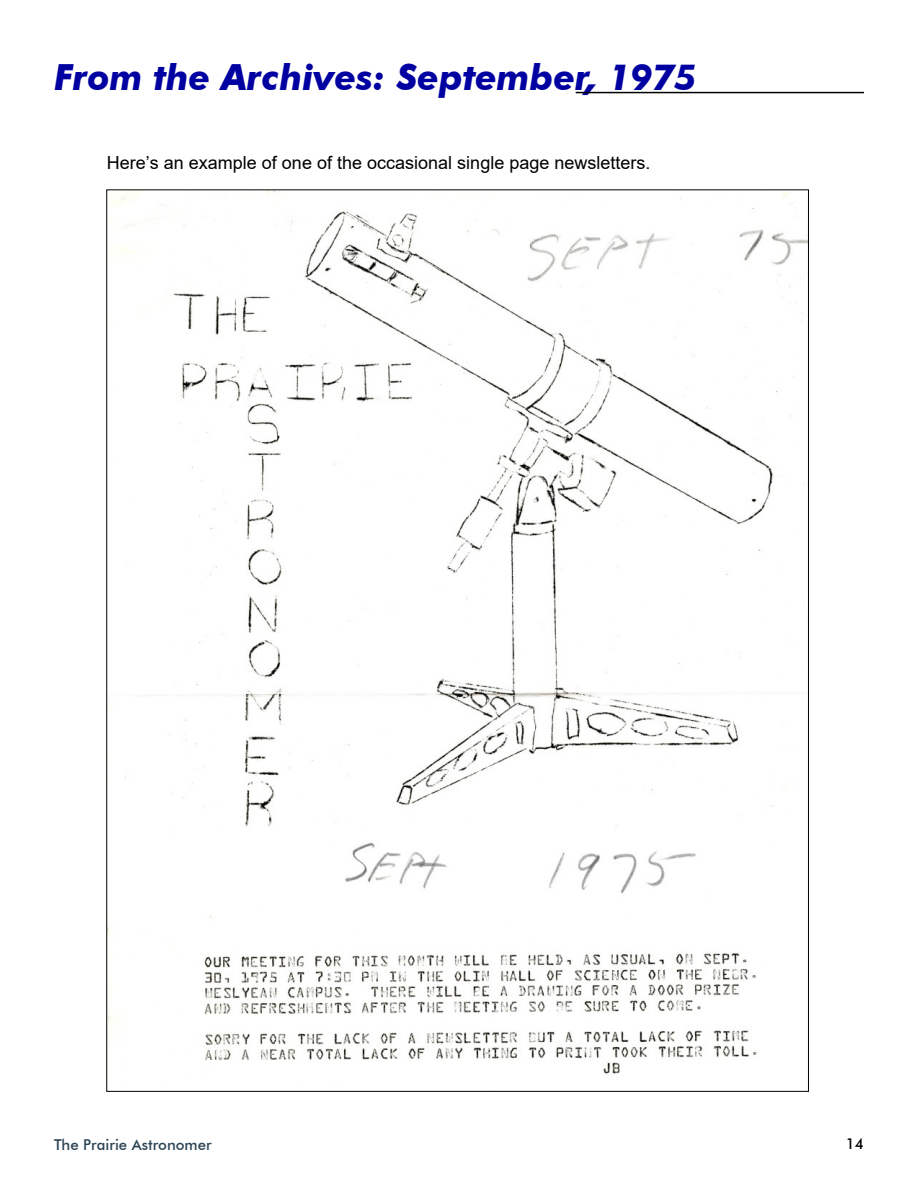
<style>
.page{position:relative;width:918px;height:1188px;background:#fff}
.page>*{position:absolute;margin:0;border:0;box-sizing:border-box;transform-origin:0 0}
.t1{font:italic 700 36px "Futura BT";color:#0100a1}
.t2{font:18px "Arial";color:#000}
.t3{font:500 15px "Futura BT";color:#2e4556}
.t4{font:500 15px "Futura BT";color:#000}
</style>
<div class="page">
<hr style="left:576px;top:92px;width:288px;height:1px;background:#000">
<img style="left:108px;top:191px;width:699px;height:883px">
<h1 class="t1" style="left:54px;top:63px;width:644px">From the Archives: September, 1975</h1>
<p class="t2" style="left:107px;top:156px;width:545px">Here’s an example of one of the occasional single page newsletters.</p>
<p class="t3" style="left:54px;top:1138px;width:159px">The Prairie Astronomer</p>
<p class="t4" style="left:846px;top:1138px;width:20px">14</p>
</div>
